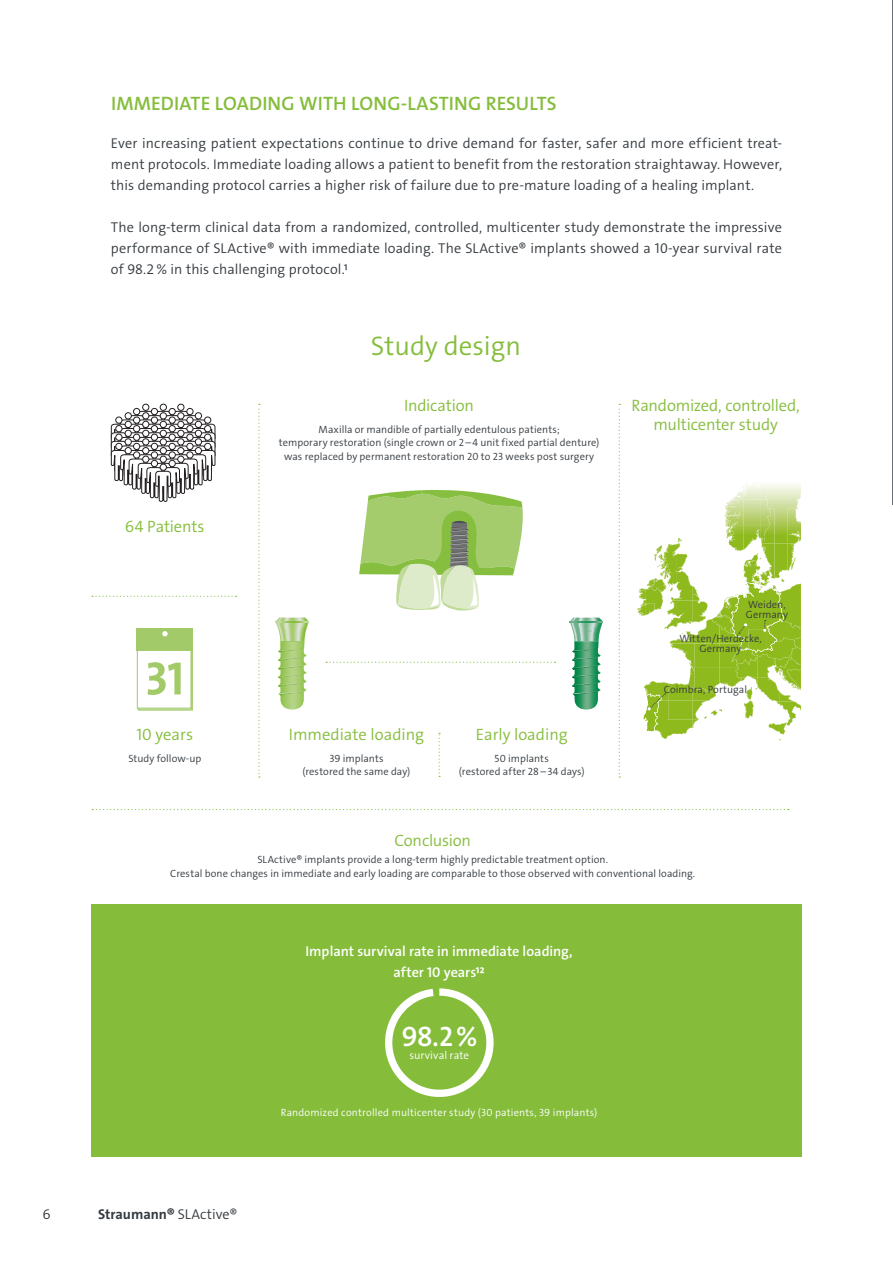
<style>
.page{position:relative;width:893px;height:1263px;background:#fff}
.page>*{position:absolute;margin:0;border:0;box-sizing:border-box;transform-origin:0 0}
.t1{font:28.2px "The Sans LP6 Se Bld";color:#fff}
.t2{font:27px "The Sans LP4 Se Lig";color:#85bd3b}
.t3{font:19.5px "The Sans LP6 Se Bld";letter-spacing:.005em;color:#85bd3b}
.t4{font:16.5px/19.5px "The Sans LP4 Se Lig";letter-spacing:-.01em;color:#85bd3b;text-align:center}
.t5{font:14.25px/21px "The Sans LP4 Se Lig";letter-spacing:.005em;color:#353b40;text-align:justify}
.t6{font:14.25px/21px "The Sans LP6 Se Bld";color:#fff;text-align:center}
.t7{font:14.25px "The Sans LP7 Bld";letter-spacing:-.005em;color:#353b40}
.t8{font:11.1px "The Sans LP4 Se Lig";letter-spacing:.01em;color:#fff}
.t9{font:10.5px/13.5px "The Sans LP4 Se Lig";letter-spacing:.005em;color:#353b40;text-align:center}
.t10{font:10.5px "The Sans LP4 Se Lig";letter-spacing:.02em;color:#fff}
.s1{font-family:"The Sans LP4 Se Lig"}
</style>
<div class="page">
<svg style="left:359px;top:490px;width:164px;height:121px"></svg>
<svg style="left:111px;top:404px;width:105px;height:98px"></svg>
<div style="left:138px;top:649px;width:55px;height:61px;border:1px solid #a2ca69"></div>
<div style="left:138px;top:648px;width:54px;height:61px;border:1px solid #a2ca69"></div>
<div style="left:137px;top:647px;width:54px;height:61px;background:#fff"></div>
<div style="left:137px;top:647px;width:54px;height:61px;border:1px solid #a2ca69"></div>
<svg style="left:147px;top:662px;width:34px;height:33px"></svg>
<div style="left:136px;top:628px;width:57px;height:23px;background:#a2ca69"></div>
<svg style="left:162px;top:631px;width:6px;height:5px"></svg>
<svg style="left:326px;top:662px;width:230px;height:1px"></svg>
<svg style="left:258px;top:404px;width:2px;height:373px"></svg>
<svg style="left:619px;top:404px;width:1px;height:373px"></svg>
<svg style="left:276px;top:617px;width:33px;height:93px"></svg>
<svg style="left:276px;top:621px;width:33px;height:1px"></svg>
<svg style="left:92px;top:809px;width:697px;height:1px"></svg>
<div style="left:91px;top:904px;width:710px;height:252px;background:#85bd3b"></div>
<svg style="left:439px;top:733px;width:1px;height:44px"></svg>
<svg style="left:637px;top:484px;width:164px;height:257px"></svg>
<svg style="left:92px;top:596px;width:144px;height:1px"></svg>
<svg style="left:570px;top:617px;width:33px;height:92px"></svg>
<svg style="left:570px;top:621px;width:33px;height:1px"></svg>
<svg style="left:385px;top:988px;width:109px;height:109px"></svg>
<h3 class="t3" style="left:111px;top:90px;width:447px">IMMEDIATE LOADING WITH LONG-LASTING RESULTS</h3>
<p class="t5" style="left:111px;top:132px;width:673px">Ever increasing patient expectations continue to drive demand for faster, safer and more efficient treat&shy;ment protocols. Immediate loading allows a patient to benefit from the restoration straightaway. However, this demanding protocol carries a higher risk of failure due to pre-mature loading of a healing implant.</p>
<p class="t5" style="left:111px;top:216px;width:673px">The long-term clinical data from a randomized, controlled, multicenter study demonstrate the impressive performance of SLActive® with immediate loading. The SLActive® implants showed a 10-year survival rate of 98.2 % in this challenging protocol.¹</p>
<p class="t4" style="left:125px;top:517px;width:81px">64 Patients</p>
<p class="t4" style="left:137px;top:725px;width:58px">10 years</p>
<p class="t9" style="left:128px;top:752px;width:74px">Study follow-up</p>
<h2 class="t2" style="left:371px;top:328px;width:152px">Study design</h2>
<p class="t4" style="left:404px;top:395px;width:72px">Indication</p>
<p class="t9" style="left:279px;top:422px;width:322px">Maxilla or mandible of partially edentulous patients;<br>temporary restoration (single crown or 2 – 4 unit fixed partial denture) was replaced by permanent restoration 20 to 23 weeks post surgery</p>
<p class="t4" style="left:632px;top:395px;width:170px">Randomized, controlled, multicenter study</p>
<p class="t4" style="left:289px;top:725px;width:137px">Immediate loading</p>
<p class="t9" style="left:302px;top:752px;width:109px">39 implants<br>(restored the same day)</p>
<p class="t4" style="left:476px;top:725px;width:93px">Early loading</p>
<p class="t9" style="left:459px;top:752px;width:127px">50 implants<br>(restored after 28 – 34 days)</p>
<p class="t9" style="left:746px;top:599px;width:44px;line-height:10.5px;text-align:left">Weiden,<br>Germany</p>
<p class="t9" style="left:679px;top:633px;width:84px;line-height:10.5px">Witten/Herdecke,<br>Germany</p>
<p class="t9" style="left:664px;top:682px;width:85px">Coimbra, Portugal</p>
<p class="t4" style="left:394px;top:830px;width:78px">Conclusion</p>
<p class="t9" style="left:170px;top:853px;width:526px">SLActive® implants provide a long-term highly predictable treatment option.<br>Crestal bone changes in immediate and early loading are comparable to those observed with conventional loading.</p>
<p class="t6" style="left:306px;top:941px;width:269px">Implant survival rate in immediate loading, after 10 years¹²</p>
<h1 class="t1" style="left:401px;top:1018px;width:77px">98.2%</h1>
<p class="t8" style="left:409px;top:1048px;width:61px">survival rate</p>
<p class="t5" style="left:43px;top:1203px;width:10px">6</p>
<p class="t7" style="left:98px;top:1205px;width:141px">Straumann® <span class="s1">SLActive®</span></p>
<p class="t10" style="left:281px;top:1105px;width:318px">Randomized controlled multicenter study (30 patients, 39 implants)</p>
</div>
